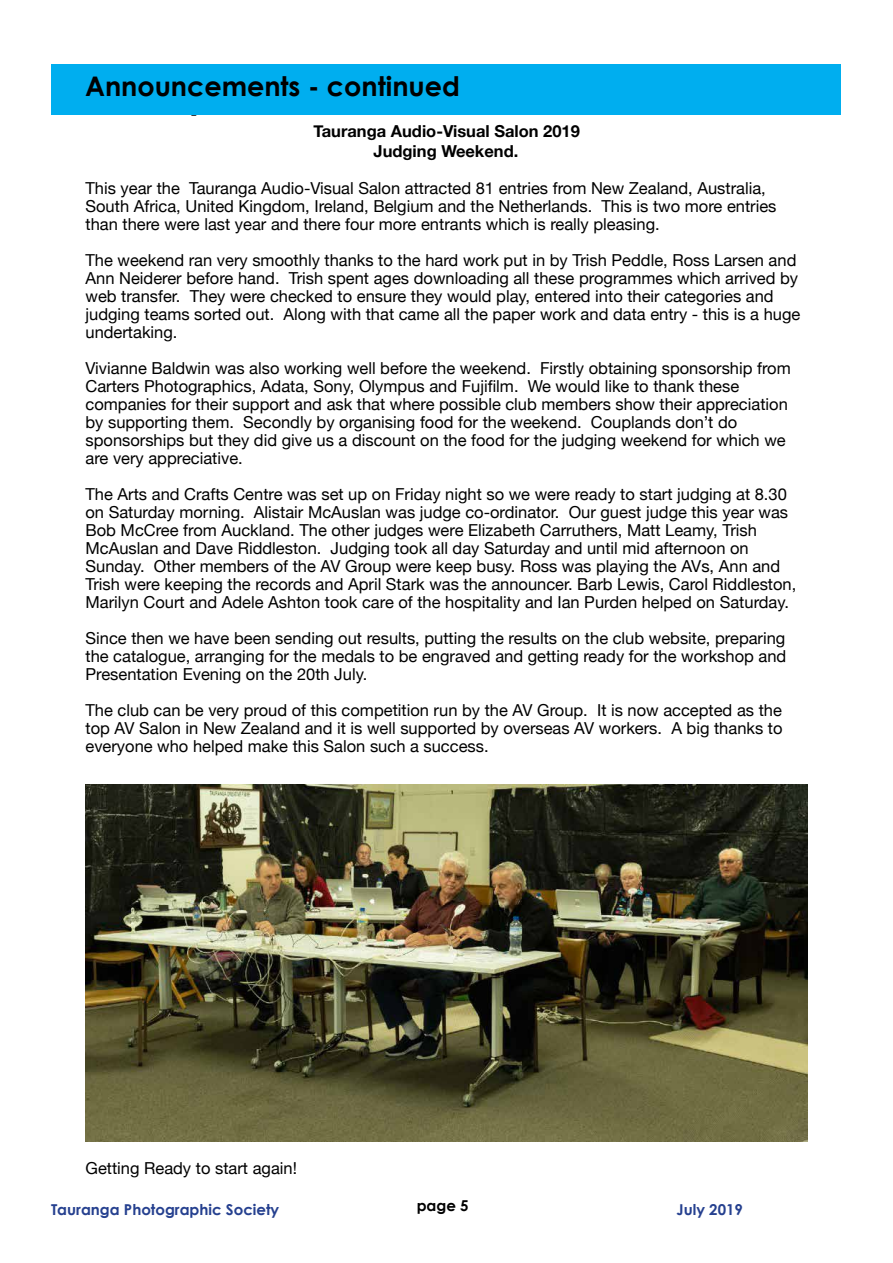
<style>
.page{position:relative;width:893px;height:1263px;background:#fff}
.page>*{position:absolute;margin:0;border:0;box-sizing:border-box;transform-origin:0 0}
.t1{font:700 36px "Century Gothic";color:#000}
.t2{font:700 27px "Century Gothic";color:#000}
.t3{font:16.5px/18px "Helvetica Neue";color:#000}
.t4{font:700 16.5px/19.5px "Helvetica Neue";color:#000;text-align:center}
.t5{font:700 15px "Century Gothic";color:#25408f}
.t6{font:700 15px "Century Gothic";color:#000}
</style>
<div class="page">
<div style="left:52px;top:65px;width:789px;height:50px;background:#00aeef"></div>
<img style="left:85px;top:784px;width:723px;height:357px">
<h2 class="t2" style="left:85px;top:66px;width:376px">Announcements - continued</h2>
<p class="t4" style="left:313px;top:122px;width:268px">Tauranga Audio-Visual Salon 2019<br>Judging Weekend.</p>
<p class="t3" style="left:85px;top:180px;width:693px">This year the Tauranga Audio-Visual Salon attracted 81 entries from New Zealand, Australia,<br>South Africa, United Kingdom, Ireland, Belgium and the Netherlands. This is two more entries than there were last year and there four more entrants which is really pleasing.</p>
<p class="t3" style="left:85px;top:252px;width:716px">The weekend ran very smoothly thanks to the hard work put in by Trish Peddle, Ross Larsen and Ann Neiderer before hand. Trish spent ages downloading all these programmes which arrived by web transfer. They were checked to ensure they would play, entered into their categories and judging teams sorted out. Along with that came all the paper work and data entry - this is a huge undertaking.</p>
<p class="t3" style="left:85px;top:360px;width:707px">Vivianne Baldwin was also working well before the weekend. Firstly obtaining sponsorship from Carters Photographics, Adata, Sony, Olympus and FujiÞlm. We would like to thank these companies for their support and ask that where possible club members show their appreciation by supporting them. Secondly by organising food for the weekend. Couplands don’t do sponsorships but they did give us a discount on the food for the judging weekend for which we are very appreciative.</p>
<p class="t3" style="left:85px;top:486px;width:712px">The Arts and Crafts Centre was set up on Friday night so we were ready to start judging at 8.30 on Saturday morning. Alistair McAuslan was judge co-ordinator. Our guest judge this year was Bob McCree from Auckland. The other judges were Elizabeth Carruthers, Matt Leamy, Trish McAuslan and Dave Riddleston. Judging took all day Saturday and until mid afternoon on Sunday. Other members of the AV Group were keep busy. Ross was playing the AVs, Ann and Trish were keeping the records and April Stark was the announcer. Barb Lewis, Carol Riddleston, Marilyn Court and Adele Ashton took care of the hospitality and Ian Purden helped on Saturday.</p>
<p class="t3" style="left:85px;top:630px;width:702px;text-align:justify">Since then we have been sending out results, putting the results on the club website, preparing the catalogue, arranging for the medals to be engraved and getting ready for the workshop and Presentation Evening on the 20th July.</p>
<p class="t3" style="left:85px;top:702px;width:699px;text-align:justify">The club can be very proud of this competition run by the AV Group. It is now accepted as the top AV Salon in New Zealand and it is well supported by overseas AV workers. A big thanks to everyone who helped make this Salon such a success.</p>
<h1 class="t1" style="left:102px;top:68px;width:471px">Faceptam eos a consed et</h1>
<p class="t3" style="left:85px;top:1160px;width:213px">Getting Ready to start again!</p>
<p class="t6" style="left:417px;top:1194px;width:53px">page 5</p>
<p class="t5" style="left:51px;top:1198px;width:230px">Tauranga Photographic Society</p>
<p class="t5" style="left:677px;top:1198px;width:68px">July 2019</p>
</div>
